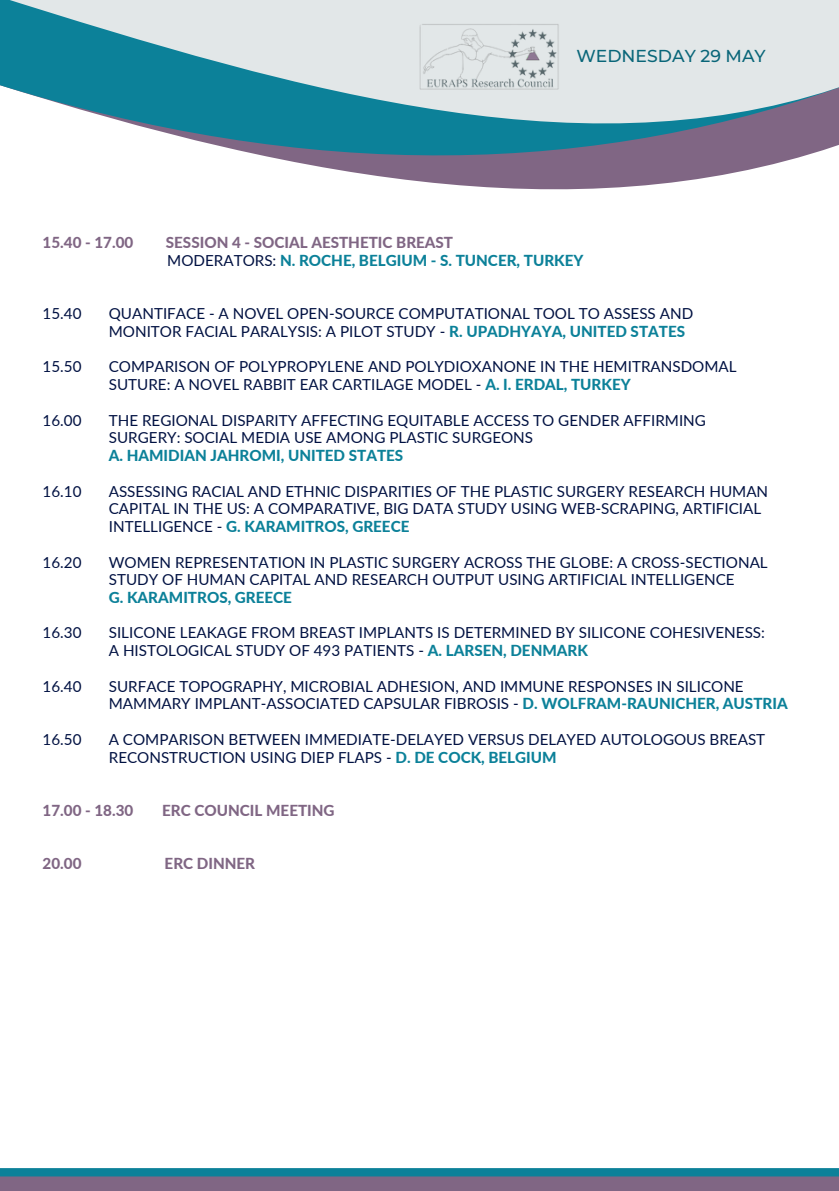
<style>
.page{position:relative;width:839px;height:1191px;background:#fff}
.page>*{position:absolute;margin:0;border:0;box-sizing:border-box;transform-origin:0 0}
.t1{font:500 17.2px "Montserrat";color:#096679}
.t2{font:15.2px "Lato";color:#001142}
.t3{font:800 15.2px "Lato";color:#0c8199}
.t4{font:800 15.2px "Lato";color:#806684}
.s1{font-weight:400;color:#001142}
.s2{font-weight:800;color:#0c8199}
</style>
<div class="page">
<svg style="left:436px;top:183px;width:231px;height:7px;fill:#806684"></svg>
<svg style="left:385px;top:177px;width:325px;height:6px;background:#917a94"></svg>
<svg style="left:0;top:0;width:838px;height:177px;background:#9bbac6"></svg>
<div style="left:0;top:1168px;width:838px;height:23px;background:#0c8199"></div>
<div style="left:0;top:1176px;width:838px;height:15px;background:#806684"></div>
<img style="left:420px;top:24px;width:139px;height:66px">
<p class="t1" style="left:576px;top:45px;width:191px">WEDNESDAY 29 MAY</p>
<p class="t4" style="left:43px;top:233px;width:92px">15.40 - 17.00</p>
<p class="t4" style="left:166px;top:233px;width:289px">SESSION 4 - SOCIAL AESTHETIC BREAST</p>
<h1 class="t3" style="left:167px;top:251px;width:418px"><span class="s1">MODERATORS:</span> N. ROCHE, BELGIUM - S. TUNCER, TURKEY</h1>
<p class="t2" style="left:43px;top:304px;width:40px">15.40</p>
<p class="t2" style="left:109px;top:304px;width:586px">QUANTIFACE - A NOVEL OPEN-SOURCE COMPUTATIONAL TOOL TO ASSESS AND</p>
<p class="t2" style="left:109px;top:322px;width:578px">MONITOR FACIAL PARALYSIS: A PILOT STUDY - <span class="s2">R. UPADHYAYA, UNITED STATES</span></p>
<p class="t2" style="left:43px;top:357px;width:40px">15.50</p>
<p class="t2" style="left:109px;top:357px;width:629px">COMPARISON OF POLYPROPYLENE AND POLYDIOXANONE IN THE HEMITRANSDOMAL</p>
<p class="t2" style="left:109px;top:375px;width:523px">SUTURE: A NOVEL RABBIT EAR CARTILAGE MODEL - <span class="s2">A. I. ERDAL, TURKEY</span></p>
<p class="t2" style="left:43px;top:411px;width:40px">16.00</p>
<p class="t2" style="left:109px;top:411px;width:598px">THE REGIONAL DISPARITY AFFECTING EQUITABLE ACCESS TO GENDER AFFIRMING</p>
<p class="t2" style="left:109px;top:428px;width:426px">SURGERY: SOCIAL MEDIA USE AMONG PLASTIC SURGEONS</p>
<p class="t3" style="left:109px;top:446px;width:296px">A. HAMIDIAN JAHROMI, UNITED STATES</p>
<p class="t2" style="left:43px;top:482px;width:40px">16.10</p>
<p class="t2" style="left:109px;top:482px;width:661px">ASSESSING RACIAL AND ETHNIC DISPARITIES OF THE PLASTIC SURGERY RESEARCH HUMAN</p>
<p class="t2" style="left:109px;top:499px;width:654px">CAPITAL IN THE US: A COMPARATIVE, BIG DATA STUDY USING WEB-SCRAPING, ARTIFICIAL</p>
<p class="t3" style="left:109px;top:517px;width:302px"><span class="s1">INTELLIGENCE -</span> G. KARAMITROS, GREECE</p>
<p class="t2" style="left:43px;top:553px;width:40px">16.20</p>
<p class="t2" style="left:109px;top:553px;width:660px">WOMEN REPRESENTATION IN PLASTIC SURGERY ACROSS THE GLOBE: A CROSS-SECTIONAL</p>
<p class="t2" style="left:109px;top:570px;width:627px">STUDY OF HUMAN CAPITAL AND RESEARCH OUTPUT USING ARTIFICIAL INTELLIGENCE</p>
<p class="t3" style="left:109px;top:588px;width:185px">G. KARAMITROS, GREECE</p>
<p class="t2" style="left:43px;top:623px;width:40px">16.30</p>
<p class="t2" style="left:109px;top:623px;width:657px">SILICONE LEAKAGE FROM BREAST IMPLANTS IS DETERMINED BY SILICONE COHESIVENESS:</p>
<p class="t2" style="left:109px;top:641px;width:480px">A HISTOLOGICAL STUDY OF 493 PATIENTS - <span class="s2">A. LARSEN, DENMARK</span></p>
<p class="t2" style="left:43px;top:677px;width:40px">16.40</p>
<p class="t2" style="left:109px;top:677px;width:636px">SURFACE TOPOGRAPHY, MICROBIAL ADHESION, AND IMMUNE RESPONSES IN SILICONE</p>
<p class="t2" style="left:109px;top:694px;width:680px">MAMMARY IMPLANT-ASSOCIATED CAPSULAR FIBROSIS - <span class="s2">D. WOLFRAM-RAUNICHER, AUSTRIA</span></p>
<p class="t2" style="left:43px;top:730px;width:40px">16.50</p>
<p class="t2" style="left:109px;top:730px;width:658px">A COMPARISON BETWEEN IMMEDIATE-DELAYED VERSUS DELAYED AUTOLOGOUS BREAST</p>
<p class="t2" style="left:109px;top:748px;width:449px">RECONSTRUCTION USING DIEP FLAPS - <span class="s2">D. DE COCK, BELGIUM</span></p>
<p class="t4" style="left:43px;top:801px;width:92px">17.00 - 18.30</p>
<p class="t4" style="left:162px;top:801px;width:174px">ERC COUNCIL MEETING</p>
<p class="t4" style="left:43px;top:854px;width:40px">20.00</p>
<p class="t4" style="left:165px;top:854px;width:92px">ERC DINNER</p>
</div>
